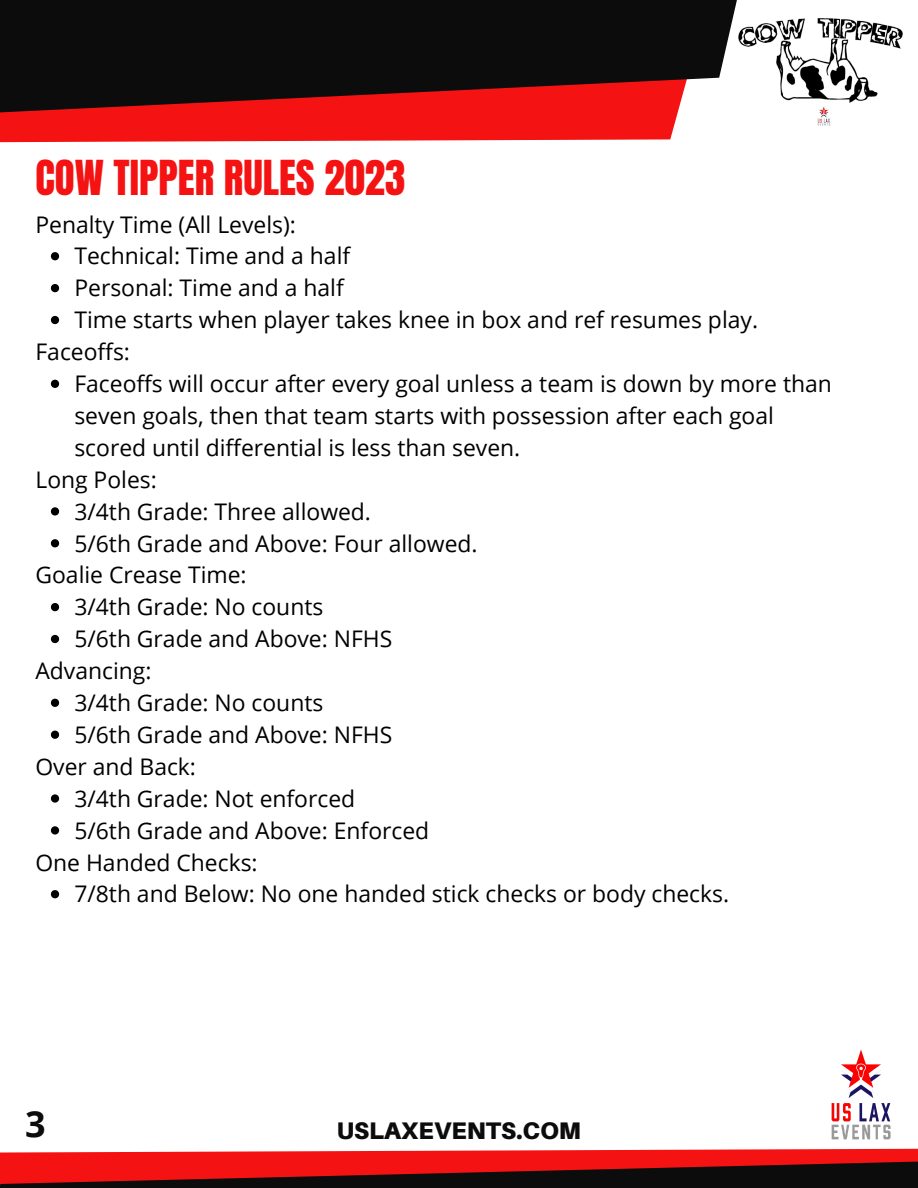
<style>
.page{position:relative;width:918px;height:1188px;background:#fff}
.page>*{position:absolute;margin:0;border:0;box-sizing:border-box;transform-origin:0 0}
.t1{font:40.95px "Anton";color:#f41312}
.t2{font:700 36px "Open Sans";color:#0c0c0c}
.t3{font:900 24px "Aileron";color:#0c0c0c}
.t4{font:22.95px/32px "Open Sans";color:#000}
</style>
<div class="page">
<svg style="left:0;top:0;width:737px;height:143px;background:#5a1919"></svg>
<svg style="left:0;top:1148px;width:918px;height:40px;background:#9d201f"></svg>
<svg style="left:51px;top:252px;width:8px;height:8px"></svg>
<svg style="left:51px;top:284px;width:8px;height:8px"></svg>
<svg style="left:51px;top:316px;width:8px;height:8px"></svg>
<svg style="left:51px;top:380px;width:8px;height:8px"></svg>
<svg style="left:51px;top:507px;width:8px;height:9px"></svg>
<svg style="left:51px;top:539px;width:8px;height:8px"></svg>
<svg style="left:51px;top:603px;width:8px;height:8px"></svg>
<svg style="left:51px;top:635px;width:8px;height:8px"></svg>
<svg style="left:51px;top:699px;width:8px;height:8px"></svg>
<svg style="left:51px;top:731px;width:8px;height:8px"></svg>
<svg style="left:51px;top:794px;width:8px;height:9px"></svg>
<svg style="left:51px;top:826px;width:8px;height:9px"></svg>
<svg style="left:51px;top:890px;width:8px;height:8px"></svg>
<img style="left:831px;top:1050px;width:60px;height:90px">
<img style="left:728px;top:7px;width:175px;height:127px">
<p class="t1" style="left:35px;top:148px;width:371px">COW TIPPER RULES 2023</p>
<p class="t4" style="left:35px;top:208px;width:262px">Penalty Time (All Levels):</p>
<p class="t4" style="left:74px;top:240px;width:277px">Technical: Time and a half</p>
<p class="t4" style="left:74px;top:271px;width:271px">Personal: Time and a half</p>
<p class="t4" style="left:74px;top:303px;width:685px">Time starts when player takes knee in box and ref resumes play.</p>
<p class="t4" style="left:35px;top:335px;width:96px">Faceoffs:</p>
<p class="t4" style="left:74px;top:367px;width:759px">Faceoffs will occur after every goal unless a team is down by more than seven goals, then that team starts with possession after each goal scored until differential is less than seven.</p>
<p class="t4" style="left:35px;top:463px;width:123px">Long Poles:</p>
<p class="t4" style="left:74px;top:495px;width:298px">3/4th Grade: Three allowed.</p>
<p class="t4" style="left:74px;top:527px;width:405px">5/6th Grade and Above: Four allowed.</p>
<p class="t4" style="left:35px;top:559px;width:213px">Goalie Crease Time:</p>
<p class="t4" style="left:74px;top:590px;width:251px">3/4th Grade: No counts</p>
<p class="t4" style="left:74px;top:622px;width:319px">5/6th Grade and Above: NFHS</p>
<p class="t4" style="left:35px;top:654px;width:118px">Advancing:</p>
<p class="t4" style="left:74px;top:686px;width:251px">3/4th Grade: No counts</p>
<p class="t4" style="left:74px;top:718px;width:319px">5/6th Grade and Above: NFHS</p>
<p class="t4" style="left:35px;top:750px;width:162px">Over and Back:</p>
<p class="t4" style="left:74px;top:782px;width:282px">3/4th Grade: Not enforced</p>
<p class="t4" style="left:74px;top:814px;width:356px">5/6th Grade and Above: Enforced</p>
<p class="t4" style="left:35px;top:846px;width:224px">One Handed Checks:</p>
<p class="t4" style="left:74px;top:878px;width:656px">7/8th and Below: No one handed stick checks or body checks.</p>
<p class="t2" style="left:25px;top:1099px;width:22px">3</p>
<p class="t3" style="left:337px;top:1116px;width:246px">USLAXEVENTS.COM</p>
</div>
